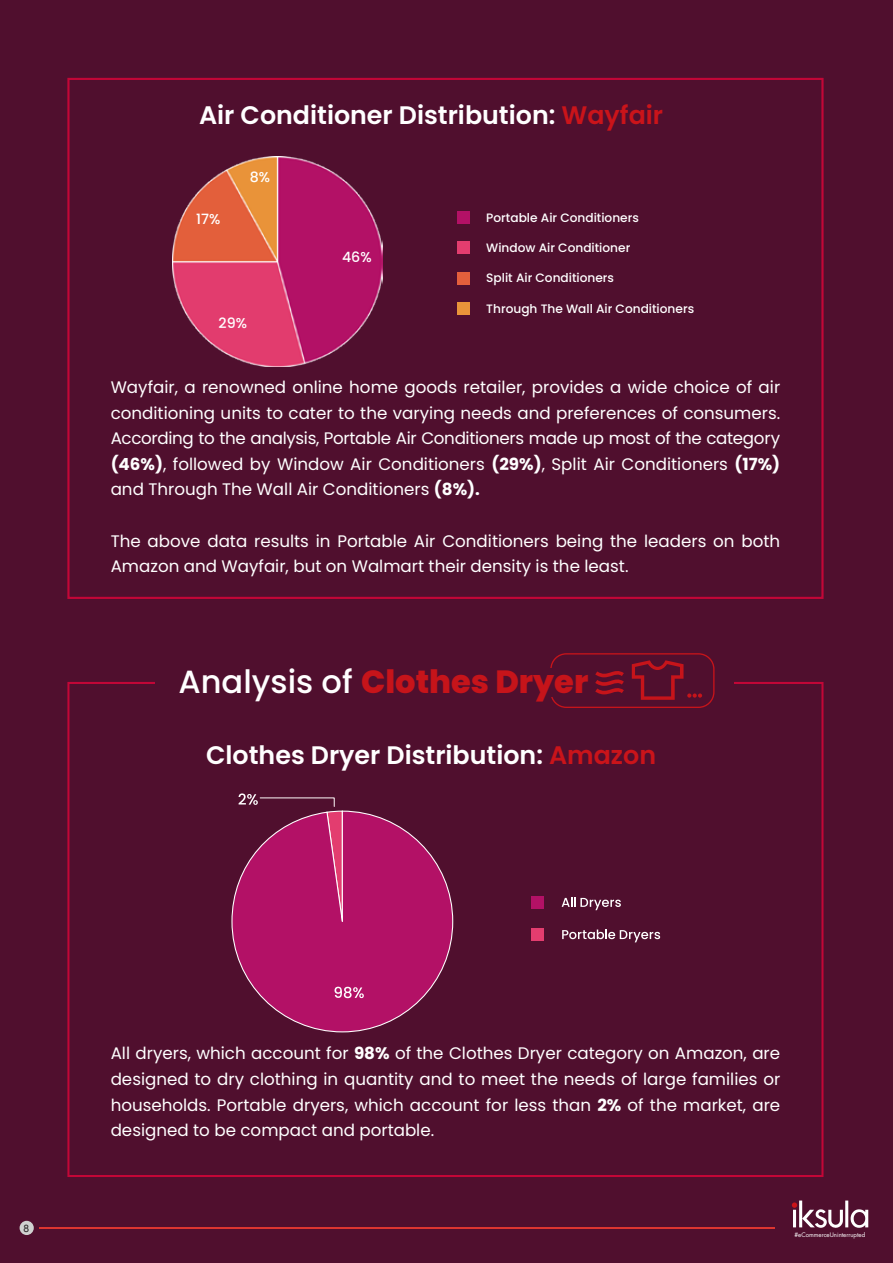
<style>
.page{position:relative;width:893px;height:1263px;background:#500f2e}
.page>*{position:absolute;margin:0;border:0;box-sizing:border-box;transform-origin:0 0}
.t1{font:800 32.1px "Poppins";color:#c6141a}
.t2{font:600 25.35px "Poppins";color:#fff}
.t3{font:16.65px/25.7px "Poppins";color:#fff;text-align:justify}
.t4{font:500 14.25px "Poppins";color:#fff}
.t5{font:500 12.15px "Poppins";color:#fff}
.t6{font:10.2px "Arial";color:#231f20}
.t7{font:6px "Futura LT";color:#fff}
.s1{color:#ca141a}
.s2{font-weight:700}
.s3{font-weight:500;color:#fff}
</style>
<div class="page">
<svg style="left:792px;top:1200px;width:76px;height:28px"></svg>
<svg style="left:550px;top:653px;width:164px;height:55px"></svg>
<hr style="left:39px;top:1227px;width:736px;height:1px;background:#dd3530">
<div style="left:20px;top:1221px;width:14px;height:14px;background:#d0d1d0;border-radius:50%"></div>
<img style="left:172px;top:157px;width:210px;height:210px">
<div style="left:457px;top:211px;width:13px;height:12px;background:#b31166"></div>
<div style="left:457px;top:242px;width:13px;height:12px;background:#e33d6f"></div>
<div style="left:457px;top:272px;width:13px;height:12px;background:#e45f3c"></div>
<div style="left:457px;top:302px;width:13px;height:13px;background:#e9943a"></div>
<svg style="left:562px;top:897px;width:59px;height:13px"></svg>
<svg style="left:562px;top:929px;width:98px;height:13px"></svg>
<svg style="left:231px;top:810px;width:223px;height:223px"></svg>
<svg style="left:335px;top:987px;width:29px;height:11px"></svg>
<div style="left:531px;top:896px;width:13px;height:13px;background:#b31166"></div>
<div style="left:531px;top:928px;width:13px;height:13px;background:#e33d6f"></div>
<svg style="left:239px;top:793px;width:105px;height:130px"></svg>
<h2 class="t2" style="left:199px;top:101px;width:465px">Air Conditioner Distribution: <span class="s1">Wayfair</span></h2>
<p class="t4" style="left:196px;top:211px;width:26px">17%</p>
<p class="t4" style="left:250px;top:169px;width:22px">8%</p>
<p class="t4" style="left:218px;top:315px;width:30px">29%</p>
<p class="t4" style="left:342px;top:249px;width:31px">46%</p>
<p class="t5" style="left:486px;top:210px;width:154px">Portable Air Conditioners</p>
<p class="t5" style="left:486px;top:241px;width:146px">Window Air Conditioner</p>
<p class="t5" style="left:486px;top:271px;width:129px">Split Air Conditioners</p>
<p class="t5" style="left:486px;top:302px;width:209px">Through The Wall Air Conditioners</p>
<p class="t3" style="left:111px;top:374px;width:671px">Wayfair, a renowned online home goods retailer, provides a wide choice of air conditioning units to cater to the varying needs and preferences of consumers.<br>According to the analysis, Portable Air Conditioners made up most of the category <span class="s2">(46%)</span>, followed by Window Air Conditioners <span class="s2">(29%)</span>, Split Air Conditioners <span class="s2">(17%) </span>and Through The Wall Air Conditioners <span class="s2">(8%).</span></p>
<p class="t3" style="left:111px;top:528px;width:671px">The above data results in Portable Air Conditioners being the leaders on both<br>Amazon and Wayfair, but on Walmart their density is the least.</p>
<h1 class="t1" style="left:178px;top:663px;width:411px"><span class="s3">Analysis of</span> Clothes Dryer</h1>
<h2 class="t2" style="left:206px;top:741px;width:451px">Clothes Dryer Distribution: <span class="s1">Amazon</span></h2>
<p class="t6" style="left:24px;top:1221px;width:7px">8</p>
<p class="t3" style="left:111px;top:1041px;width:671px">All dryers, which account for <span class="s2">98%</span> of the Clothes Dryer category on Amazon, are designed to dry clothing in quantity and to meet the needs of large families or households. Portable dryers, which account for less than <span class="s2">2%</span> of the market, are designed to be compact and portable.</p>
<p class="t7" style="left:795px;top:1231px;width:72px">#eCommerceUninterrupted</p>
</div>
